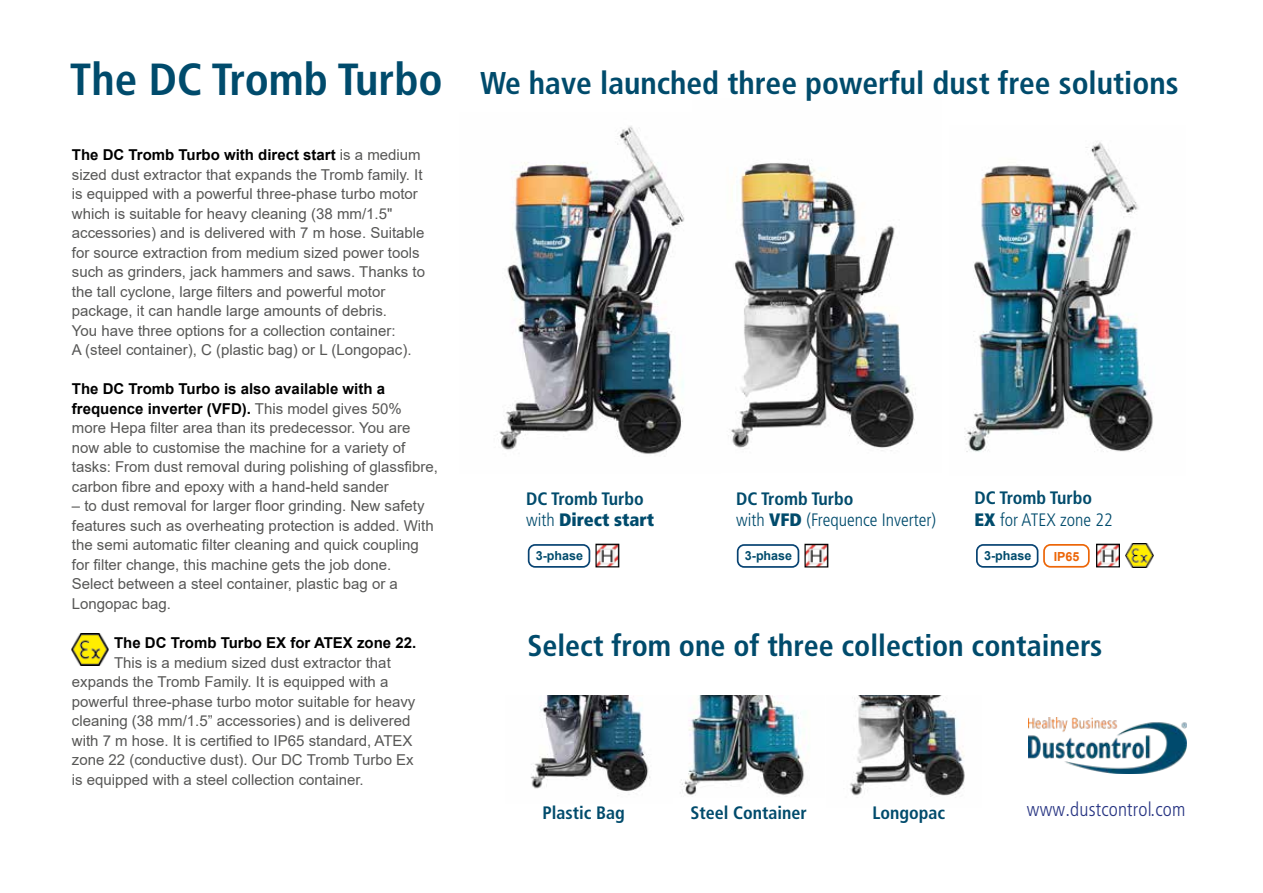
<style>
.page{position:relative;width:1263px;height:893px;background:#fff}
.page>*{position:absolute;margin:0;border:0;box-sizing:border-box;transform-origin:0 0}
.t1{font:700 condensed 45px "Frutiger LT Pro";color:#004b6c}
.t2{font:700 condensed 31.5px "Frutiger LT Pro";color:#004b6c}
.t3{font:700 condensed 30px "Frutiger LT Pro";color:#004b6c}
.t4{font:300 condensed 19.5px "Frutiger LT Pro";letter-spacing:.01em;color:#283583}
.t5{font:300 condensed 18px/21.6px "Frutiger LT Pro";color:#004b6c}
.t6{font:700 condensed 18px/21.6px "Frutiger LT Pro";color:#004b6c}
.t7{font:15px/19.5px "Arial";color:#575756}
.t8{font:700 15px "Arial";color:#000}
.t9{font:700 12.45px "Arial";color:#004b6c}
.t10{font:700 12.45px "Arial";color:#ec6608}
.s1{font-weight:700;color:#000}
.s2{font-weight:300}
.s3{font-weight:900}
.s4{font-weight:700}
</style>
<div class="page">
<img style="left:72px;top:634px;width:36px;height:31px">
<img style="left:597px;top:546px;width:20px;height:19px">
<div style="left:595px;top:544px;width:24px;height:23px;border:1px solid #000"></div>
<div style="left:528px;top:544px;width:62px;height:24px;border:2px solid #084372;border-radius:6px"></div>
<img style="left:806px;top:546px;width:20px;height:19px">
<div style="left:804px;top:544px;width:24px;height:23px;border:1px solid #000"></div>
<div style="left:737px;top:544px;width:62px;height:24px;border:2px solid #084372;border-radius:6px"></div>
<img style="left:728px;top:163px;width:189px;height:288px">
<img style="left:850px;top:695px;width:115px;height:102px">
<img style="left:1098px;top:546px;width:20px;height:19px">
<div style="left:1096px;top:544px;width:24px;height:23px;border:1px solid #000"></div>
<div style="left:976px;top:544px;width:62px;height:24px;border:2px solid #084372;border-radius:6px"></div>
<img style="left:1125px;top:544px;width:28px;height:24px">
<div style="left:1043px;top:544px;width:47px;height:24px;border:2px solid #ec6608;border-radius:6px"></div>
<img style="left:1028px;top:717px;width:158px;height:57px">
<img style="left:499px;top:126px;width:186px;height:328px">
<img style="left:964px;top:141px;width:189px;height:311px">
<img style="left:530px;top:695px;width:120px;height:100px">
<img style="left:680px;top:695px;width:129px;height:100px">
<h1 class="t1" style="left:70px;top:53px;width:374px">The DC Tromb Turbo</h1>
<p class="t7" style="left:72px;top:145px;width:355px"><span class="s1">The DC Tromb Turbo with direct start</span> is a medium sized dust extractor that expands the Tromb family. It is equipped with a powerful three-phase turbo motor which is suitable for heavy cleaning (38 mm/1.5" accessories) and is delivered with 7 m hose. Suitable for source extraction from medium sized power tools such as grinders, jack hammers and saws. Thanks to the tall cyclone, large filters and powerful motor package, it can handle large amounts of debris.<br>You have three options for a collection container:<br>A (steel container), C (plastic bag) or L (Longopac).</p>
<p class="t7" style="left:72px;top:379px;width:368px"><span class="s1">The DC Tromb Turbo is also available with a frequence inverter (VFD).</span> This model gives 50% more Hepa filter area than its predecessor. You are now able to customise the machine for a variety of tasks: From dust removal during polishing of glassfibre, carbon fibre and epoxy with a hand-held sander</p>
<p class="t7" style="left:72px;top:496px;width:363px">– to dust removal for larger floor grinding. New safety features such as overheating protection is added. With the semi automatic filter cleaning and quick coupling for filter change, this machine gets the job done.<br>Select between a steel container, plastic bag or a Longopac bag.</p>
<p class="t8" style="left:114px;top:632px;width:304px">The DC Tromb Turbo EX for ATEX zone 22.</p>
<p class="t7" style="left:72px;top:652px;width:345px;text-indent:42px">This is a medium sized dust extractor that expands the Tromb Family. It is equipped with a powerful three-phase turbo motor suitable for heavy cleaning (38 mm/1.5” accessories) and is delivered with 7 m hose. It is certified to IP65 standard, ATEX zone 22 (conductive dust). Our DC Tromb Turbo Ex is equipped with a steel collection container.</p>
<h2 class="t2" style="left:480px;top:64px;width:700px">We have launched three powerful dust free solutions</h2>
<p class="t6" style="left:526px;top:488px;width:129px">DC Tromb Turbo <span class="s2">with</span> <span class="s3">Direct start</span></p>
<p class="t5" style="left:736px;top:488px;width:201px"><span class="s4">DC Tromb Turbo<br></span>with <span class="s3">VFD</span> (Frequence Inverter)</p>
<p class="t9" style="left:536px;top:546px;width:49px">3-phase</p>
<p class="t9" style="left:745px;top:547px;width:49px">3-phase</p>
<p class="t5" style="left:974px;top:487px;width:140px"><span class="s4">DC Tromb Turbo<br></span><span class="s3">EX</span> for ATEX zone 22</p>
<p class="t9" style="left:984px;top:546px;width:49px">3-phase</p>
<p class="t10" style="left:1054px;top:548px;width:27px">IP65</p>
<h3 class="t3" style="left:527px;top:628px;width:576px">Select from one of three collection containers</h3>
<p class="t6" style="left:542px;top:802px;width:84px">Plastic Bag</p>
<p class="t6" style="left:690px;top:802px;width:118px">Steel Container</p>
<p class="t6" style="left:872px;top:802px;width:74px">Longopac</p>
<h3 class="t4" style="left:1027px;top:798px;width:160px">www.dustcontrol.com</h3>
</div>
